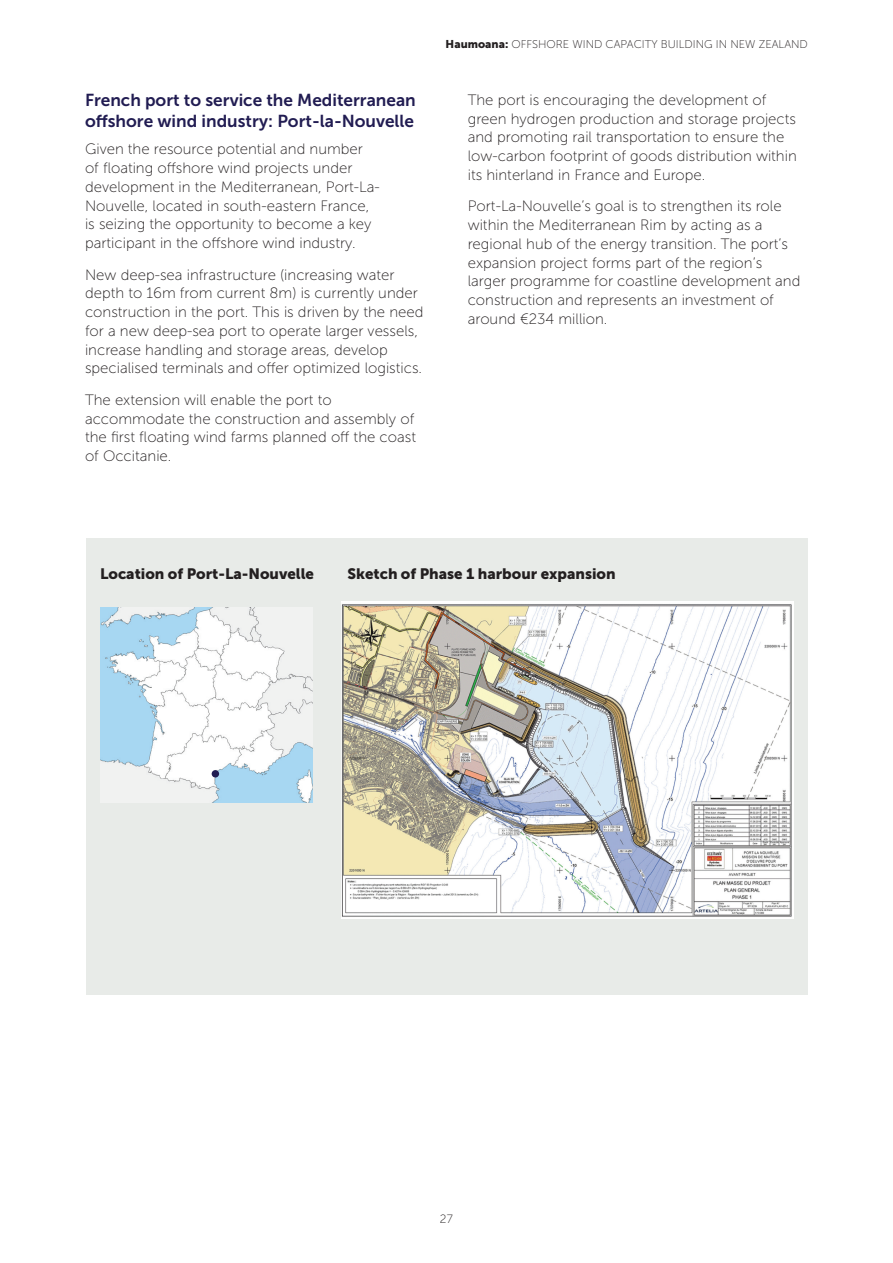
<style>
.page{position:relative;width:893px;height:1263px;background:#fff}
.page>*{position:absolute;margin:0;border:0;box-sizing:border-box;transform-origin:0 0}
.t1{font:17.25px/20.7px "Museo Sans 700";color:#211c52}
.t2{font:15px/18.8px "Museo Sans 100";color:#231f20}
.t3{font:15px "Museo Sans 900";color:#231f20}
.t4{font:12px "Museo Sans 100";color:#231f20}
.t5{font:11.25px "Museo Sans 100";color:#231f20}
.s1{font-family:"Museo Sans 900"}
</style>
<div class="page">
<div style="left:86px;top:539px;width:721px;height:456px;background:#e8ebe8"></div>
<img style="left:341px;top:601px;width:453px;height:317px">
<img style="left:100px;top:608px;width:213px;height:195px">
<div style="left:212px;top:770px;width:7px;height:7px;background:#211c52;border-radius:50%"></div>
<p class="t1" style="left:85px;top:90px;width:332px">French port to service the Mediterranean offshore wind industry: Port-la-Nouvelle</p>
<p class="t2" style="left:85px;top:140px;width:296px">Given the resource potential and number of floating offshore wind projects under development in the Mediterranean, Port-La-Nouvelle, located in south-eastern France, is seizing the opportunity to become a key participant in the offshore wind industry.</p>
<p class="t2" style="left:85px;top:265px;width:340px">New deep-sea infrastructure (increasing water depth to 16m from current 8m) is currently under construction in the port. This is driven by the need for a new deep-sea port to operate larger vessels, increase handling and storage areas, develop specialised terminals and offer optimized logistics.</p>
<p class="t2" style="left:85px;top:391px;width:332px">The extension will enable the port to accommodate the construction and assembly of the first floating wind farms planned off the coast of Occitanie.</p>
<p class="t5" style="left:446px;top:39px;width:364px"><span class="s1">Haumoana:</span> OFFSHORE WIND CAPACITY BUILDING IN NEW ZEALAND</p>
<p class="t2" style="left:468px;top:90px;width:331px">The port is encouraging the development of green hydrogen production and storage projects and promoting rail transportation to ensure the low-carbon footprint of goods distribution within its hinterland in France and Europe.</p>
<p class="t2" style="left:468px;top:197px;width:334px">Port-La-Nouvelle’s goal is to strengthen its role within the Mediterranean Rim by acting as a regional hub of the energy transition. The port’s expansion project forms part of the region’s larger programme for coastline development and construction and represents an investment of around €234 million.</p>
<p class="t3" style="left:100px;top:565px;width:216px">Location of Port-La-Nouvelle</p>
<p class="t3" style="left:347px;top:565px;width:270px">Sketch of Phase 1 harbour expansion</p>
<p class="t4" style="left:440px;top:1213px;width:15px">27</p>
</div>
